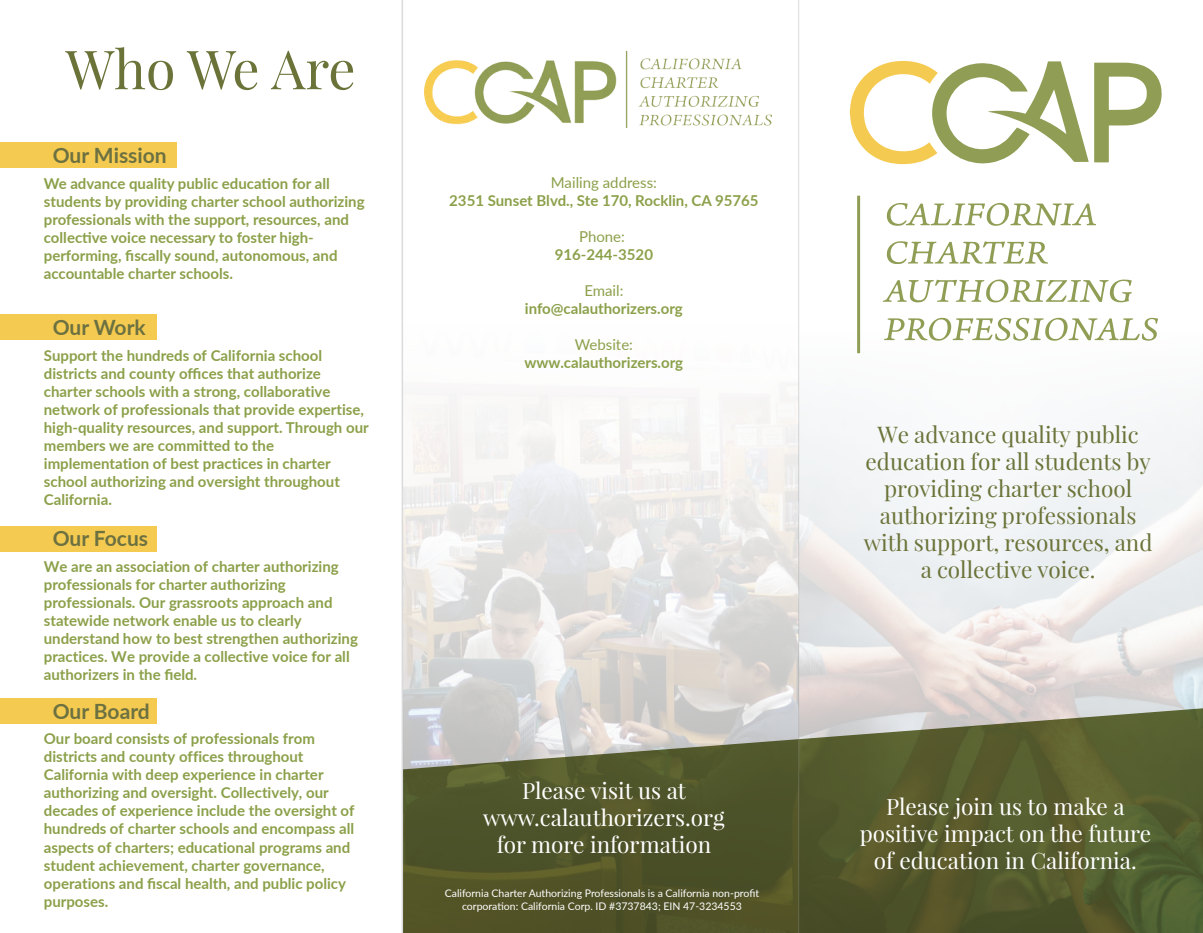
<style>
.page{position:relative;width:1203px;height:933px;background:#fff}
.page>*{position:absolute;margin:0;border:0;box-sizing:border-box;transform-origin:0 0}
.t1{font:54px "Playfair Display";letter-spacing:-.005em;color:#6b7339}
.t2{font:22.5px/27px "Playfair Display";color:#6b7339;text-align:center}
.t3{font:22.5px/27px "Playfair Display";color:#fff;text-align:center}
.t4{font:700 21px "Lato";color:#6c7141}
.t5{font:700 15px/18px "Lato";color:#8ba049}
.t6{font:15px "Lato";color:#8ba049}
.t7{font:10.5px/12.6px "Lato";color:#fff;text-align:center}
</style>
<div class="page">
<svg style="left:403px;top:382px;width:394px;height:326px"></svg>
<svg style="left:799px;top:327px;width:403px;height:381px;fill:#f3f4f5"></svg>
<svg style="left:403px;top:708px;width:799px;height:224px;background:#646841"></svg>
<svg style="left:856px;top:195px;width:3px;height:158px"></svg>
<svg style="left:849px;top:61px;width:312px;height:103px"></svg>
<svg style="left:886px;top:241px;width:161px;height:23px"></svg>
<svg style="left:883px;top:317px;width:274px;height:24px"></svg>
<svg style="left:886px;top:202px;width:209px;height:24px"></svg>
<svg style="left:882px;top:279px;width:249px;height:23px"></svg>
<img style="left:424px;top:51px;width:346px;height:76px">
<hr style="left:401px;top:0;width:2px;height:932px;background:#939598">
<hr style="left:797px;top:0;width:2px;height:932px;background:#939598">
<div style="left:0;top:142px;width:176px;height:26px;background:#f5ca50"></div>
<div style="left:0;top:314px;width:156px;height:26px;background:#f5ca50"></div>
<div style="left:0;top:525px;width:156px;height:26px;background:#f5ca50"></div>
<div style="left:0;top:697px;width:156px;height:26px;background:#f5ca50"></div>
<h1 class="t1" style="left:66px;top:47px;width:291px">Who We Are</h1>
<h3 class="t4" style="left:53px;top:147px;width:115px">Our Mission</h3>
<p class="t5" style="left:44px;top:174px;width:322px">We advance quality public education for all students by providing charter school authorizing professionals with the support, resources, and collective voice necessary to foster high&shy;performing, fiscally sound, autonomous, and accountable charter schools.</p>
<h3 class="t4" style="left:53px;top:319px;width:94px">Our Work</h3>
<p class="t5" style="left:44px;top:347px;width:326px">Support the hundreds of California school districts and county offices that authorize charter schools with a strong, collaborative network of professionals that provide expertise, high-quality resources, and support. Through our members we are committed to the implementation of best practices in charter school authorizing and oversight throughout California.</p>
<h3 class="t4" style="left:53px;top:530px;width:97px">Our Focus</h3>
<p class="t5" style="left:44px;top:558px;width:315px">We are an association of charter authorizing professionals for charter authorizing professionals. Our grassroots approach and statewide network enable us to clearly understand how to best strengthen authorizing practices. We provide a collective voice for all authorizers in the field.</p>
<h3 class="t4" style="left:53px;top:702px;width:99px">Our Board</h3>
<p class="t5" style="left:44px;top:730px;width:312px">Our board consists of professionals from districts and county offices throughout California with deep experience in charter authorizing and oversight. Collectively, our decades of experience include the oversight of hundreds of charter schools and encompass all aspects of charters; educational programs and student achievement, charter governance, operations and fiscal health, and public policy purposes.</p>
<p class="t6" style="left:550px;top:171px;width:107px">Mailing address:</p>
<p class="t5" style="left:449px;top:192px;width:311px">2351 Sunset Blvd., Ste 170, Rocklin, CA 95765</p>
<p class="t6" style="left:579px;top:225px;width:47px">Phone:</p>
<p class="t5" style="left:554px;top:246px;width:100px">916-244-3520</p>
<p class="t6" style="left:584px;top:279px;width:41px">Email:</p>
<p class="t5" style="left:525px;top:300px;width:159px">info@calauthorizers.org</p>
<p class="t6" style="left:574px;top:333px;width:60px">Website:</p>
<p class="t5" style="left:524px;top:354px;width:160px">www.calauthorizers.org</p>
<h2 class="t3" style="left:483px;top:778px;width:243px">Please visit us at www.calauthorizers.org for more information</h2>
<p class="t7" style="left:444px;top:886px;width:316px">California Charter Authorizing Professionals is a California non-profit corporation: California Corp. ID #3737843; EIN 47-3234553</p>
<h2 class="t2" style="left:863px;top:419px;width:290px">We advance quality public education for all students by providing charter school authorizing professionals with support, resources, and a collective voice.</h2>
<h2 class="t3" style="left:859px;top:794px;width:293px">Please join us to make a positive impact on the future of education in California.</h2>
</div>
